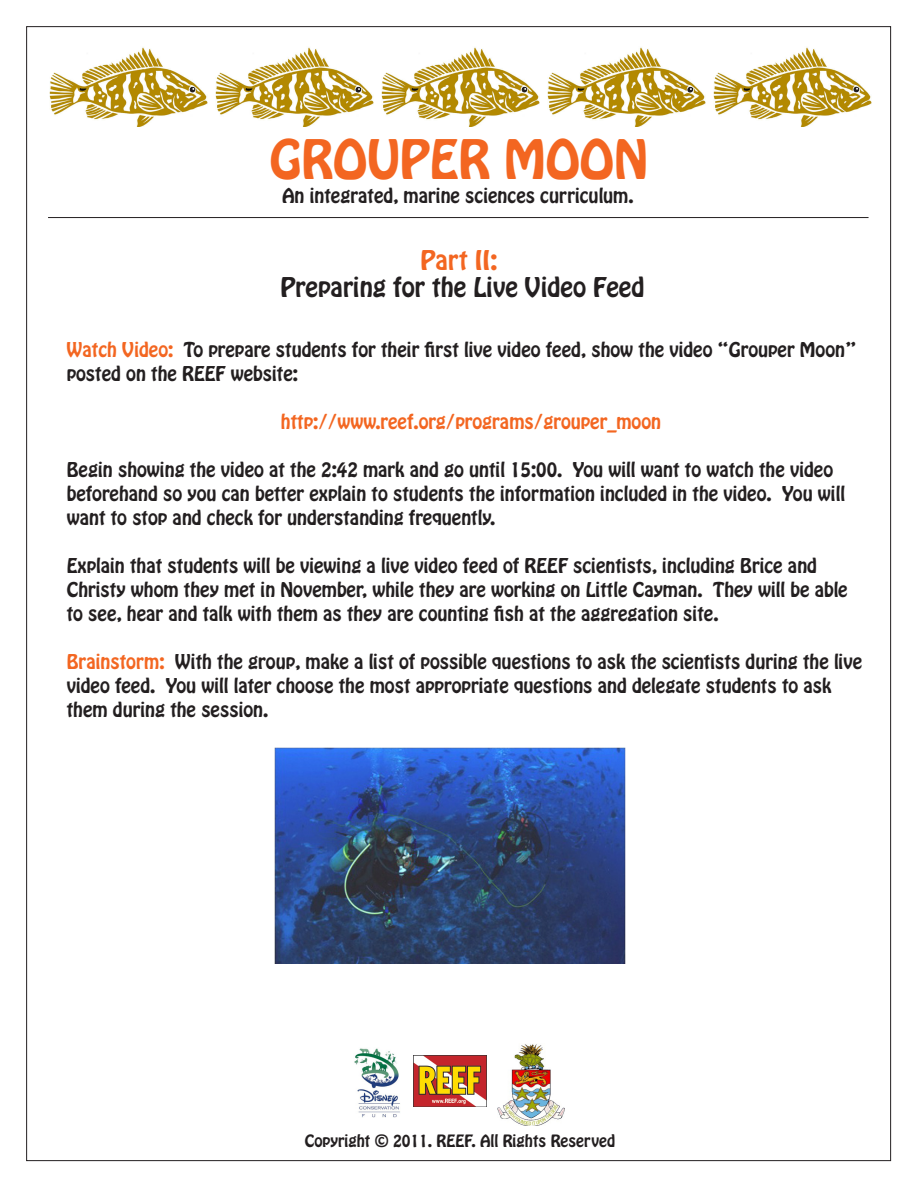
<style>
.page{position:relative;width:918px;height:1188px;background:#fff}
.page>*{position:absolute;margin:0;border:0;box-sizing:border-box;transform-origin:0 0}
.t1{font:48px "Hobo";color:#f36621}
.t2{font:24px "Hobo";color:#231f20}
.t3{font:24px "Hobo";color:#f36621}
.t4{font:18px/24px "Hobo";color:#231f20}
.t5{font:18px "Hobo";color:#f36621}
.t6{font:15px "Hobo";color:#231f20}
.s1{color:#f36621}
</style>
<div class="page">
<img style="left:49px;top:47px;width:159px;height:79px">
<svg style="left:190px;top:87px;width:5px;height:5px"></svg>
<img style="left:215px;top:47px;width:159px;height:79px">
<svg style="left:355px;top:87px;width:6px;height:6px"></svg>
<img style="left:713px;top:47px;width:159px;height:79px">
<svg style="left:853px;top:87px;width:6px;height:5px"></svg>
<img style="left:381px;top:47px;width:159px;height:79px">
<svg style="left:522px;top:87px;width:5px;height:5px"></svg>
<img style="left:547px;top:47px;width:159px;height:79px">
<svg style="left:687px;top:87px;width:6px;height:6px"></svg>
<img style="left:274px;top:748px;width:352px;height:216px">
<img style="left:498px;top:1044px;width:66px;height:81px">
<img style="left:413px;top:1055px;width:74px;height:52px">
<img style="left:354px;top:1048px;width:46px;height:69px">
<hr style="left:48px;top:217px;width:821px;height:1px;background:#231f20">
<p class="t1" style="left:270px;top:126px;width:380px">GROUPER MOON</p>
<p class="t4" style="left:282px;top:184px;width:353px">An integrated, marine sciences curriculum.</p>
<p class="t3" style="left:421px;top:243px;width:78px">Part II:</p>
<p class="t2" style="left:280px;top:270px;width:366px">Preparing for the Live Video Feed</p>
<p class="t4" style="left:67px;top:337px;width:791px"><span class="s1">Watch Video:</span> To prepare students for their first live video feed, show the video “Grouper Moon” posted on the REEF website:</p>
<p class="t5" style="left:281px;top:409px;width:382px">http://www.reef.org/programs/grouper_moon</p>
<p class="t4" style="left:67px;top:457px;width:780px">Begin showing the video at the 2:42 mark and go until 15:00. You will want to watch the video beforehand so you can better explain to students the information included in the video. You will want to stop and check for understanding frequently.</p>
<p class="t4" style="left:67px;top:553px;width:783px">Explain that students will be viewing a live video feed of REEF scientists, including Brice and<br>Christy whom they met in November, while they are working on Little Cayman. They will be able to see, hear and talk with them as they are counting fish at the aggregation site.</p>
<p class="t4" style="left:67px;top:649px;width:797px"><span class="s1">Brainstorm:</span> With the group, make a list of possible questions to ask the scientists during the live video feed. You will later choose the most appropriate questions and delegate students to ask them during the session.</p>
<p class="t6" style="left:305px;top:1131px;width:312px">Copyright © 2011. REEF. All Rights Reserved</p>
</div>
